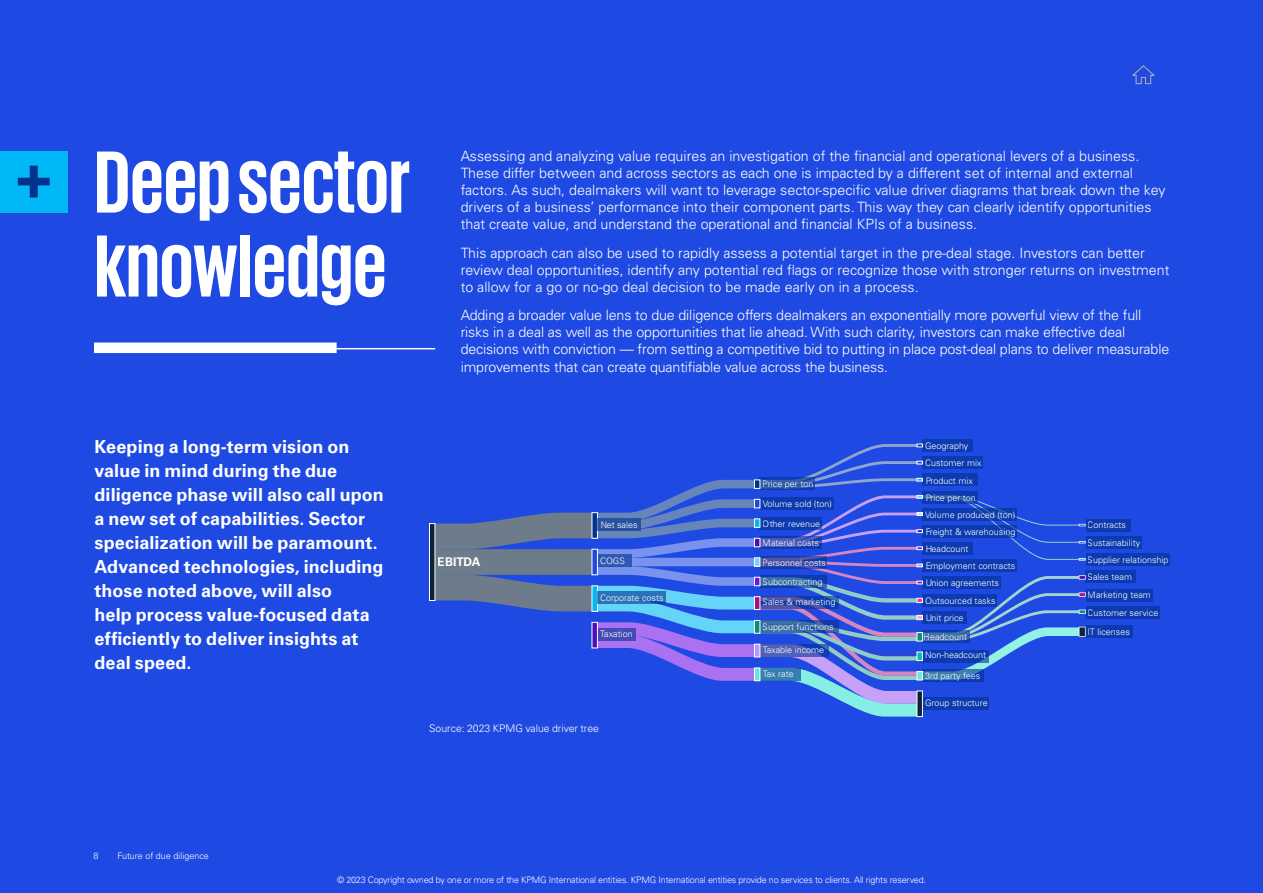
<style>
.page{position:relative;width:1263px;height:893px;background:#1e49e2}
.page>*{position:absolute;margin:0;border:0;box-sizing:border-box;transform-origin:0 0}
.t1{font:700 90px/84px "KPMG";color:#fff}
.t2{font:700 60px "Univers LT Std";color:#00338d}
.t3{font:700 18px/24px "Univers LT Std";letter-spacing:.005em;color:#fff}
.t4{font:300 14.25px/17.1px "Univers LT Std";color:#fff}
.t5{font:700 12px "Univers LT Std";color:#fff}
.t6{font:300 10.5px "Univers LT Std";color:#fff}
.t7{font:300 9px/17.1px "Univers LT Std";color:#fff}
.t8{font:300 9px "Univers LT Std";letter-spacing:-.02em;color:#fff}
</style>
<div class="page">
<hr style="left:101px;top:348px;width:334px;height:1px;background:#fff">
<div style="left:94px;top:343px;width:243px;height:10px;background:#fff"></div>
<div style="left:0;top:152px;width:68px;height:61px;background:#00b8f5"></div>
<svg style="left:1132px;top:65px;width:23px;height:19px"></svg>
<div style="left:429px;top:524px;width:6px;height:76px;background:#0c233c"></div>
<div style="left:429px;top:523px;width:6px;height:78px;border:1px solid #fff"></div>
<div style="left:922px;top:439px;width:51px;height:13px;background:#0c3baf"></div>
<div style="left:1086px;top:519px;width:44px;height:12px;background:#0c3baf"></div>
<div style="left:1086px;top:536px;width:56px;height:13px;background:#0c3baf"></div>
<div style="left:1086px;top:553px;width:83px;height:13px;background:#0c3baf"></div>
<div style="left:1086px;top:571px;width:50px;height:12px;background:#0c3baf"></div>
<div style="left:1086px;top:589px;width:67px;height:13px;background:#0c3baf"></div>
<div style="left:1086px;top:606px;width:74px;height:13px;background:#0c3baf"></div>
<div style="left:1086px;top:625px;width:47px;height:13px;background:#0c3baf"></div>
<svg style="left:434px;top:444px;width:652px;height:273px"></svg>
<div style="left:754px;top:480px;width:6px;height:8px;background:#00338d"></div>
<div style="left:754px;top:479px;width:6px;height:10px;border:1px solid #fff"></div>
<div style="left:754px;top:499px;width:6px;height:9px;background:#1e49e2"></div>
<div style="left:754px;top:499px;width:6px;height:9px;border:1px solid #fff"></div>
<div style="left:754px;top:519px;width:6px;height:8px;background:#00b8f5"></div>
<div style="left:754px;top:518px;width:6px;height:10px;border:1px solid #fff"></div>
<div style="left:754px;top:538px;width:6px;height:9px;background:#510dbc"></div>
<div style="left:754px;top:538px;width:6px;height:9px;border:1px solid #fff"></div>
<div style="left:754px;top:558px;width:6px;height:8px;background:#76d2ff"></div>
<div style="left:754px;top:557px;width:6px;height:10px;border:1px solid #fff"></div>
<div style="left:754px;top:577px;width:6px;height:9px;background:#7213ea"></div>
<div style="left:754px;top:577px;width:6px;height:9px;border:1px solid #fff"></div>
<div style="left:754px;top:597px;width:6px;height:12px;background:#ab0d82"></div>
<div style="left:754px;top:596px;width:6px;height:14px;border:1px solid #fff"></div>
<div style="left:754px;top:620px;width:6px;height:13px;background:#098e7e"></div>
<div style="left:754px;top:620px;width:6px;height:14px;border:1px solid #fff"></div>
<div style="left:754px;top:644px;width:6px;height:13px;background:#b497ff"></div>
<div style="left:754px;top:644px;width:6px;height:13px;border:1px solid #fff"></div>
<div style="left:754px;top:668px;width:6px;height:13px;background:#63ebda"></div>
<div style="left:754px;top:668px;width:6px;height:13px;border:1px solid #fff"></div>
<h2 class="t2" style="left:16px;top:141px;width:37px">+</h2>
<h1 class="t1" style="left:94px;top:138px;width:318px">Deepsector knowledge</h1>
<p class="t4" style="left:461px;top:147px;width:706px">Assessing and analyzing value requires an investigation of the financial and operational levers of a business.<br>These differ between and across sectors as each one is impacted by a different set of internal and external factors. As such, dealmakers will want to leverage sector-specific value driver diagrams that break down the key drivers of a business’ performance into their component parts. This way they can clearly identify opportunities that create value, and understand the operational and financial KPIs of a business.</p>
<p class="t4" style="left:461px;top:244px;width:710px">This approach can also be used to rapidly assess a potential target in the pre-deal stage. Investors can better review deal opportunities, identify any potential red flags or recognize those with stronger returns on investment to allow for a go or no-go deal decision to be made early on in a process.</p>
<p class="t4" style="left:461px;top:307px;width:710px">Adding a broader value lens to due diligence offers dealmakers an exponentially more powerful view of the full risks in a deal as well as the opportunities that lie ahead. With such clarity, investors can make effective deal decisions with conviction — from setting a competitive bid to putting in place post-deal plans to deliver measurable improvements that can create quantifiable value across the business.</p>
<p class="t3" style="left:94px;top:434px;width:291px">Keeping a long-term vision on value in mind during the due diligence phase will also call upon a new set of capabilities. Sector specialization will be paramount.<br>Advanced technologies, including those noted above, will also<br>help process value-focused data efficiently to deliver insights at deal speed.</p>
<p class="t5" style="left:438px;top:554px;width:44px">EBITDA</p>
<p class="t7" style="left:600px;top:516px;width:39px">Net sales</p>
<p class="t7" style="left:600px;top:552px;width:26px">COGS</p>
<p class="t7" style="left:600px;top:589px;width:65px">Corporate costs</p>
<p class="t7" style="left:600px;top:626px;width:34px">Taxation</p>
<p class="t6" style="left:429px;top:722px;width:171px">Source: 2023 KPMG value driver tree</p>
<p class="t7" style="left:763px;top:476px;width:52px">Price per ton</p>
<p class="t7" style="left:763px;top:494px;width:71px;line-height:19.5px">Volume sold (ton)<br>Other revenue<br>Material costs<br>Personnel costs<br>Subcontracting</p>
<p class="t7" style="left:763px;top:593px;width:74px">Sales &amp; marketing</p>
<p class="t7" style="left:763px;top:619px;width:72px">Support functions</p>
<p class="t7" style="left:763px;top:642px;width:63px">Taxable income</p>
<p class="t7" style="left:763px;top:665px;width:33px">Tax rate</p>
<p class="t7" style="left:925px;top:438px;width:92px">Geography<br>Customer mix<br>Product mix<br>Price per ton<br>Volume produced (ton)<br>Freight &amp; warehousing<br>Headcount<br>Employment contracts<br>Union agreements<br>Outsourced tasks<br>Unit price</p>
<p class="t7" style="left:924px;top:627px;width:64px;line-height:18.8px">Headcount<br>Non-headcount</p>
<p class="t7" style="left:925px;top:667px;width:57px">3rd party fees</p>
<p class="t7" style="left:925px;top:694px;width:64px">Group structure</p>
<p class="t7" style="left:1088px;top:517px;width:82px">Contracts<br>Sustainability<br>Supplier relationship<br>Sales team</p>
<p class="t7" style="left:1088px;top:587px;width:72px">Marketing team<br>Customer service</p>
<p class="t7" style="left:1088px;top:624px;width:44px">IT licenses</p>
<p class="t7" style="left:94px;top:847px;width:7px">8</p>
<p class="t7" style="left:118px;top:847px;width:93px">Future of due diligence</p>
<p class="t8" style="left:337px;top:875px;width:590px">© 2023 Copyright owned by one or more of the KPMG International entities. KPMG International entities provide no services to clients. All rights reserved.</p>
</div>
